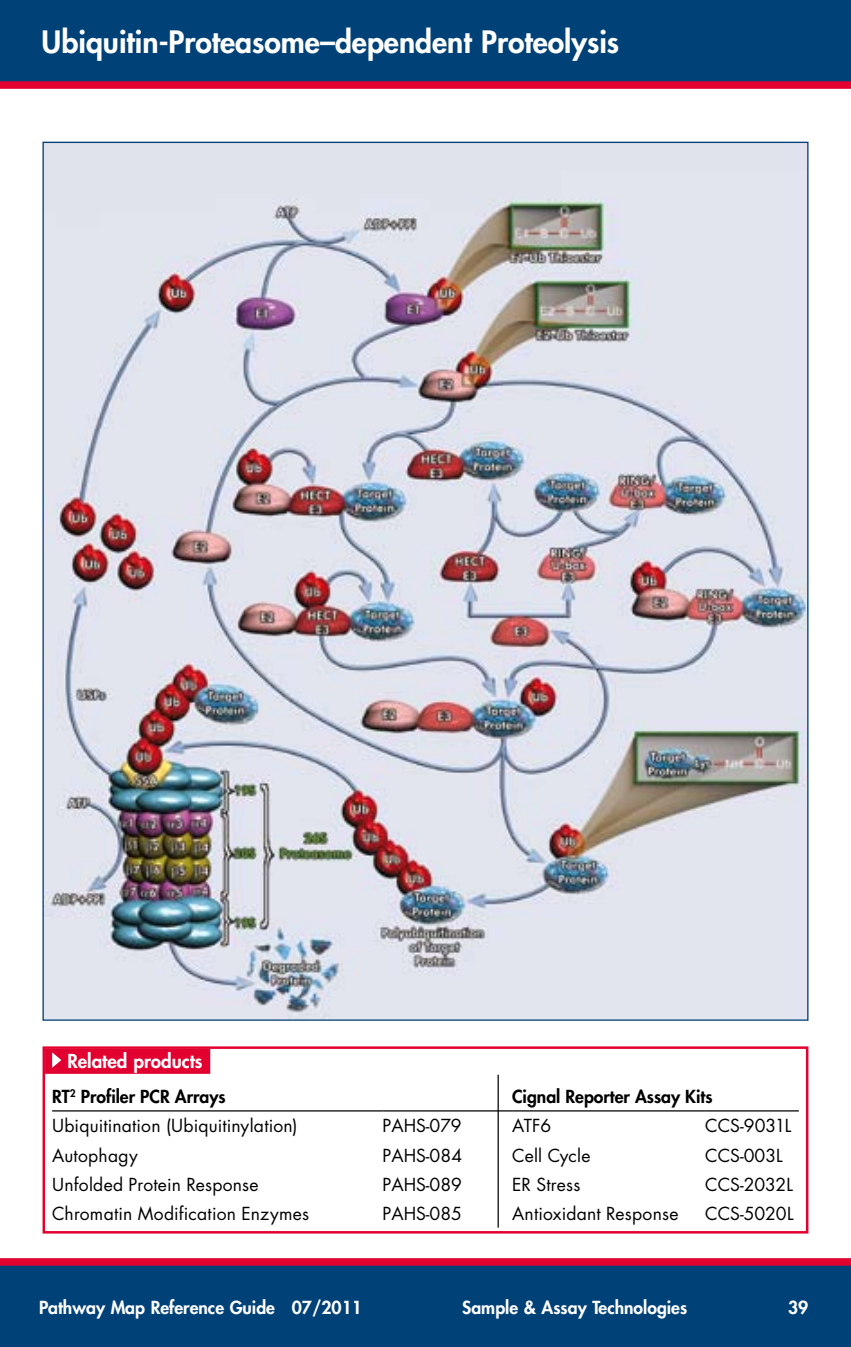
<style>
.page{position:relative;width:851px;height:1347px;background:#fff}
.page>*{position:absolute;margin:0;border:0;box-sizing:border-box;transform-origin:0 0}
.t1{font:800 30px "Futura Std";color:#fff}
.t2{font:800 18.75px "Futura Std";color:#fff}
.t3{font:17.5px "Futura Std";letter-spacing:.005em;color:#000}
.t4{font:800 17.5px "Futura Std";color:#fff}
.t5{font:800 17.5px "Futura Std";color:#000}
</style>
<div class="page">
<div style="left:0;top:1261px;width:850px;height:85px;background:#004178"></div>
<div style="left:0;top:1258px;width:850px;height:7px;background:#e20031"></div>
<div style="left:0;top:0;width:850px;height:85px;background:#004178"></div>
<div style="left:0;top:81px;width:850px;height:8px;background:#e20031"></div>
<hr style="left:52px;top:1110px;width:330px;height:1px;background:#000">
<hr style="left:382px;top:1110px;width:130px;height:1px;background:#000">
<hr style="left:512px;top:1110px;width:193px;height:1px;background:#000">
<hr style="left:705px;top:1110px;width:93px;height:1px;background:#000">
<div style="left:45px;top:1048px;width:165px;height:25px;background:#e20031"></div>
<svg style="left:52px;top:1052px;width:9px;height:15px"></svg>
<div style="left:43px;top:1046px;width:765px;height:187px;border:2px solid #e20031"></div>
<hr style="left:497px;top:1074px;width:1px;height:153px;background:#000">
<img style="left:42px;top:142px;width:764px;height:878px">
<h1 class="t1" style="left:42px;top:23px;width:579px">Ubiquitin-Proteasome–dependent Proteolysis</h1>
<p class="t2" style="left:67px;top:1049px;width:137px">Related products</p>
<p class="t5" style="left:52px;top:1085px;width:175px">RT<sup>2</sup> Profiler PCR Arrays</p>
<p class="t5" style="left:512px;top:1085px;width:202px">Cignal Reporter Assay Kits</p>
<p class="t3" style="left:52px;top:1114px;width:247px">Ubiquitination (Ubiquitinylation)</p>
<p class="t3" style="left:382px;top:1114px;width:81px">PAHS-079</p>
<p class="t3" style="left:512px;top:1114px;width:41px">ATF6</p>
<p class="t3" style="left:705px;top:1114px;width:88px">CCS-9031L</p>
<p class="t3" style="left:52px;top:1143px;width:87px">Autophagy</p>
<p class="t3" style="left:382px;top:1143px;width:81px">PAHS-084</p>
<p class="t3" style="left:512px;top:1143px;width:80px">Cell Cycle</p>
<p class="t3" style="left:705px;top:1143px;width:79px">CCS-003L</p>
<p class="t3" style="left:52px;top:1172px;width:208px">Unfolded Protein Response</p>
<p class="t3" style="left:382px;top:1172px;width:81px">PAHS-089</p>
<p class="t3" style="left:512px;top:1172px;width:70px">ER Stress</p>
<p class="t3" style="left:705px;top:1172px;width:89px">CCS-2032L</p>
<p class="t3" style="left:52px;top:1202px;width:258px">Chromatin Modification Enzymes</p>
<p class="t3" style="left:382px;top:1202px;width:81px">PAHS-085</p>
<p class="t3" style="left:512px;top:1202px;width:168px">Antioxidant Response</p>
<p class="t3" style="left:705px;top:1202px;width:90px">CCS-5020L</p>
<p class="t4" style="left:39px;top:1296px;width:324px">Pathway Map Reference Guide 07/2011</p>
<p class="t4" style="left:462px;top:1296px;width:226px">Sample &amp; Assay Technologies</p>
<p class="t4" style="left:788px;top:1296px;width:22px">39</p>
</div>
